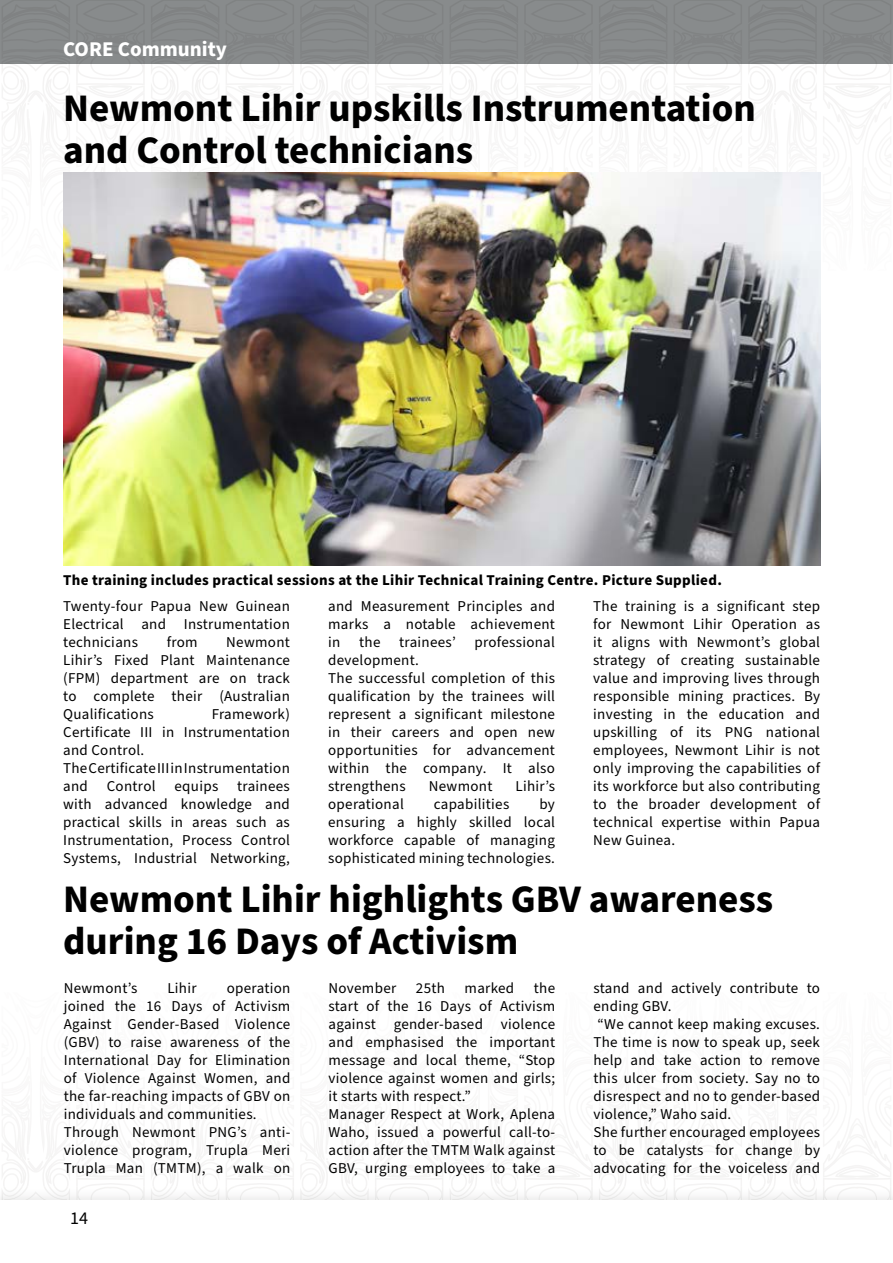
<style>
.page{position:relative;width:893px;height:1263px;background:#fff}
.page>*{position:absolute;margin:0;border:0;box-sizing:border-box;transform-origin:0 0}
.t1{font:700 39px/42px "Source Sans Pro";color:#000}
.t2{font:700 21px "Source Sans Pro";color:#fff}
.t3{font:18px "Source Sans Pro";color:#000}
.t4{font:15px/18px "Source Sans Pro";letter-spacing:.02em;color:#000;text-align:justify}
.t5{font:700 15px "Source Sans Pro";letter-spacing:.02em;color:#000}
</style>
<div class="page">
<svg style="left:824px;top:1153px;width:66px;height:15px"></svg>
<svg style="left:750px;top:1153px;width:63px;height:18px"></svg>
<svg style="left:675px;top:1153px;width:66px;height:15px"></svg>
<svg style="left:600px;top:1153px;width:63px;height:18px"></svg>
<svg style="left:526px;top:1153px;width:65px;height:15px"></svg>
<svg style="left:451px;top:1153px;width:63px;height:18px"></svg>
<svg style="left:376px;top:1153px;width:66px;height:15px"></svg>
<svg style="left:302px;top:1153px;width:63px;height:18px"></svg>
<svg style="left:227px;top:1153px;width:66px;height:15px"></svg>
<svg style="left:152px;top:1153px;width:64px;height:18px"></svg>
<svg style="left:78px;top:1153px;width:65px;height:15px"></svg>
<svg style="left:3px;top:1153px;width:63px;height:18px"></svg>
<img style="left:817px;top:1195px;width:76px;height:5px">
<img style="left:823px;top:1187px;width:68px;height:13px">
<img style="left:748px;top:1187px;width:69px;height:13px">
<img style="left:674px;top:1187px;width:68px;height:13px">
<img style="left:599px;top:1187px;width:68px;height:13px">
<img style="left:524px;top:1187px;width:69px;height:13px">
<img style="left:450px;top:1187px;width:68px;height:13px">
<img style="left:375px;top:1187px;width:68px;height:13px">
<img style="left:300px;top:1187px;width:69px;height:13px">
<img style="left:226px;top:1187px;width:68px;height:13px">
<img style="left:151px;top:1187px;width:68px;height:13px">
<img style="left:76px;top:1187px;width:69px;height:13px">
<img style="left:2px;top:1187px;width:68px;height:13px">
<div style="left:0;top:0;width:893px;height:64px;background:#888b8c"></div>
<img style="left:64px;top:172px;width:757px;height:394px">
<h2 class="t2" style="left:63px;top:34px;width:165px">CORE Community</h2>
<h1 class="t1" style="left:63px;top:88px;width:694px">Newmont Lihir upskills Instrumentation and Control technicians</h1>
<p class="t5" style="left:63px;top:570px;width:660px">The training includes practical sessions at the Lihir Technical Training Centre. Picture Supplied.</p>
<p class="t4" style="left:63px;top:597px;width:228px">Twenty-four Papua New Guinean Electrical and Instrumentation technicians</p>
<p class="t4" style="left:167px;top:633px;width:32px">from</p>
<p class="t4" style="left:63px;top:633px;width:228px;text-indent:163px">Newmont Lihir’s Fixed Plant Maintenance (FPM) department are on track to complete their (Australian Qualifications</p>
<p class="t4" style="left:63px;top:705px;width:228px;text-align:left;text-indent:149px">Framework)<br>Certificate III in Instrumentation and Control.<br>The Certificate III in Instrumentation and</p>
<p class="t4" style="left:107px;top:777px;width:50px">Control</p>
<p class="t4" style="left:175px;top:777px;width:45px">equips</p>
<p class="t4" style="left:63px;top:777px;width:228px;text-indent:174px">trainees with advanced knowledge and practical skills in areas such as Instrumentation, Process Control Systems, Industrial Networking,</p>
<p class="t4" style="left:328px;top:597px;width:228px;text-align:left">and Measurement Principles and marks a notable achievement in the trainees’ professional development.<br>The successful completion of this qualification by the trainees will represent a significant milestone in their careers and open new opportunities for advancement within the company. It also strengthens</p>
<p class="t4" style="left:429px;top:777px;width:65px">Newmont</p>
<p class="t4" style="left:516px;top:777px;width:41px">Lihir’s</p>
<p class="t4" style="left:328px;top:795px;width:228px;text-indent:211px">by ensuring a highly skilled local workforce capable of managing sophisticated mining technologies.</p>
<p class="t4" style="left:328px;top:795px;width:77px">operational</p>
<p class="t4" style="left:434px;top:795px;width:77px">capabilities</p>
<p class="t4" style="left:593px;top:597px;width:228px">The training is a significant step for Newmont Lihir Operation as it aligns with Newmont’s global strategy of creating sustainable value and improving lives through responsible mining practices. By investing in the education and upskilling of its PNG national employees, Newmont Lihir is not only improving the capabilities of its workforce but also contributing to the broader development of technical expertise within Papua New Guinea.</p>
<h1 class="t1" style="left:63px;top:879px;width:712px">Newmont Lihir highlights GBV awareness during 16 Days of Activism</h1>
<p class="t4" style="left:64px;top:980px;width:228px;text-align:left;text-indent:163px">operation joined the 16 Days of Activism<br>Against Gender-Based Violence (GBV) to raise awareness of the<br>International Day for Elimination of Violence Against Women, and the far-reaching impacts of GBV on individuals and communities.<br>Through Newmont PNG’s anti&shy;violence program, Trupla Meri<br>Trupla Man (TMTM), a walk on</p>
<p class="t4" style="left:329px;top:980px;width:69px">November</p>
<p class="t4" style="left:416px;top:980px;width:31px">25th</p>
<p class="t4" style="left:465px;top:980px;width:51px">marked</p>
<p class="t4" style="left:329px;top:980px;width:228px;text-align:left;text-indent:205px">the start of the 16 Days of Activism against gender-based violence and emphasised the important message and local theme, “Stop violence against women and girls; it starts with respect.”<br>Manager Respect at Work, Aplena<br>Waho, issued a powerful call-to&shy;action after the TMTM Walk against<br>GBV, urging employees to take a</p>
<p class="t4" style="left:593px;top:980px;width:228px;text-align:left">stand and actively contribute to ending GBV.<br>“We cannot keep making excuses.<br>The time is now to speak up, seek help and take action to remove this ulcer from society. Say no to disrespect and no to gender-based violence,” Waho said.<br>She further encouraged employees to be catalysts for change by advocating for the voiceless and</p>
<p class="t4" style="left:64px;top:980px;width:75px">Newmont’s</p>
<p class="t4" style="left:167px;top:980px;width:31px">Lihir</p>
<p class="t3" style="left:70px;top:1205px;width:19px">14</p>
</div>
